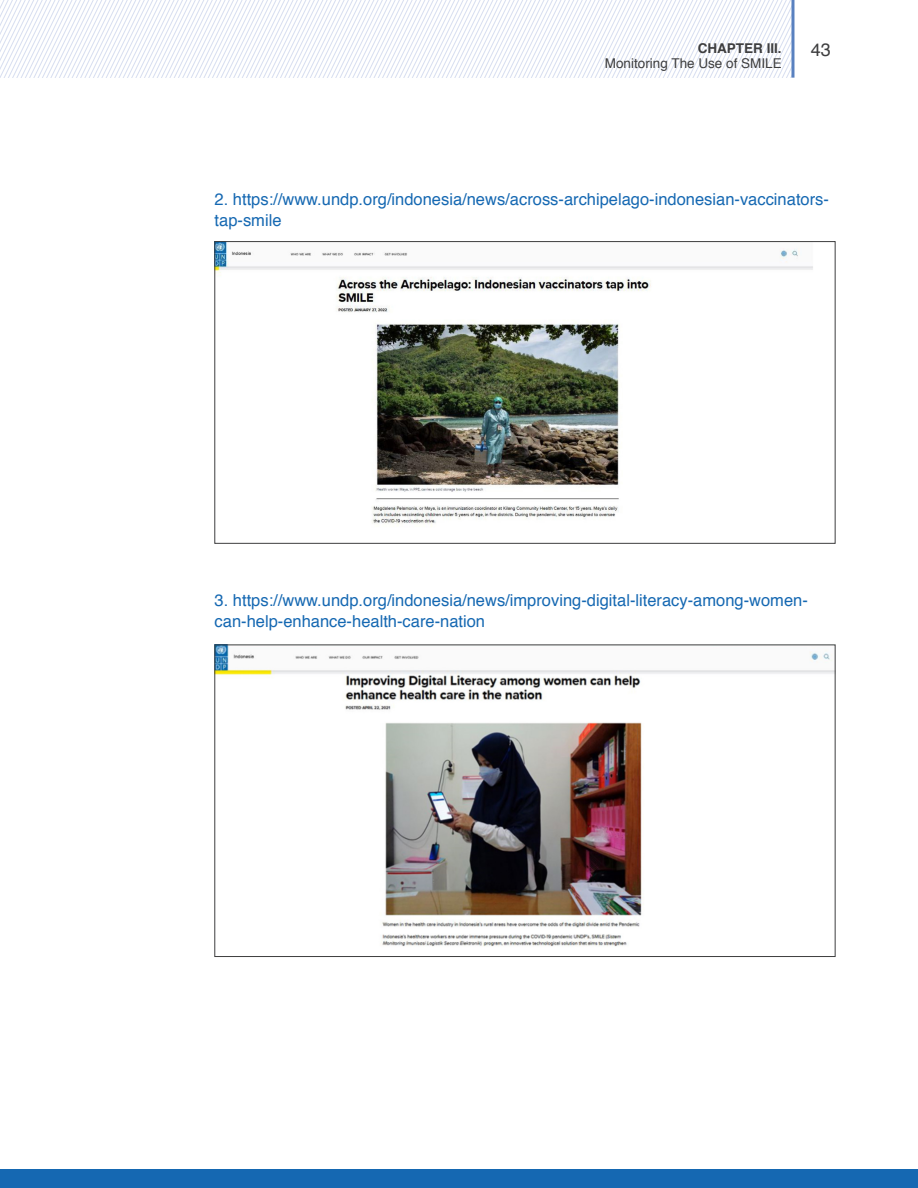
<style>
.page{position:relative;width:918px;height:1188px;background:#fff}
.page>*{position:absolute;margin:0;border:0;box-sizing:border-box;transform-origin:0 0}
.t1{font:18px "Helvetica";color:#3e3e3f}
.t2{font:16.5px/21px "Helvetica";color:#1568b2}
.t3{font:13.5px "Helvetica";color:#3e3e3f}
.t4{font:700 13.5px "Helvetica";color:#3e3e3f}
</style>
<div class="page">
<svg style="left:0;top:0;width:791px;height:78px"></svg>
<hr style="left:791px;top:0;width:3px;height:78px;background:#5981c0">
<div style="left:0;top:1170px;width:918px;height:18px;background:#1568b2"></div>
<img style="left:217px;top:243px;width:596px;height:284px">
<img style="left:217px;top:647px;width:616px;height:300px">
<p class="t4" style="left:698px;top:37px;width:86px">CHAPTER III.</p>
<p class="t1" style="left:811px;top:36px;width:22px">43</p>
<p class="t3" style="left:605px;top:53px;width:178px">Monitoring The Use of SMILE</p>
<p class="t2" style="left:215px;top:189px;width:616px">2. https://www.undp.org/indonesia/news/across-archipelago-indonesian-vaccinators&shy;tap-smile</p>
<p class="t2" style="left:215px;top:591px;width:595px">3. https://www.undp.org/indonesia/news/improving-digital-literacy-among-women&shy;can-help-enhance-health-care-nation</p>
</div>
